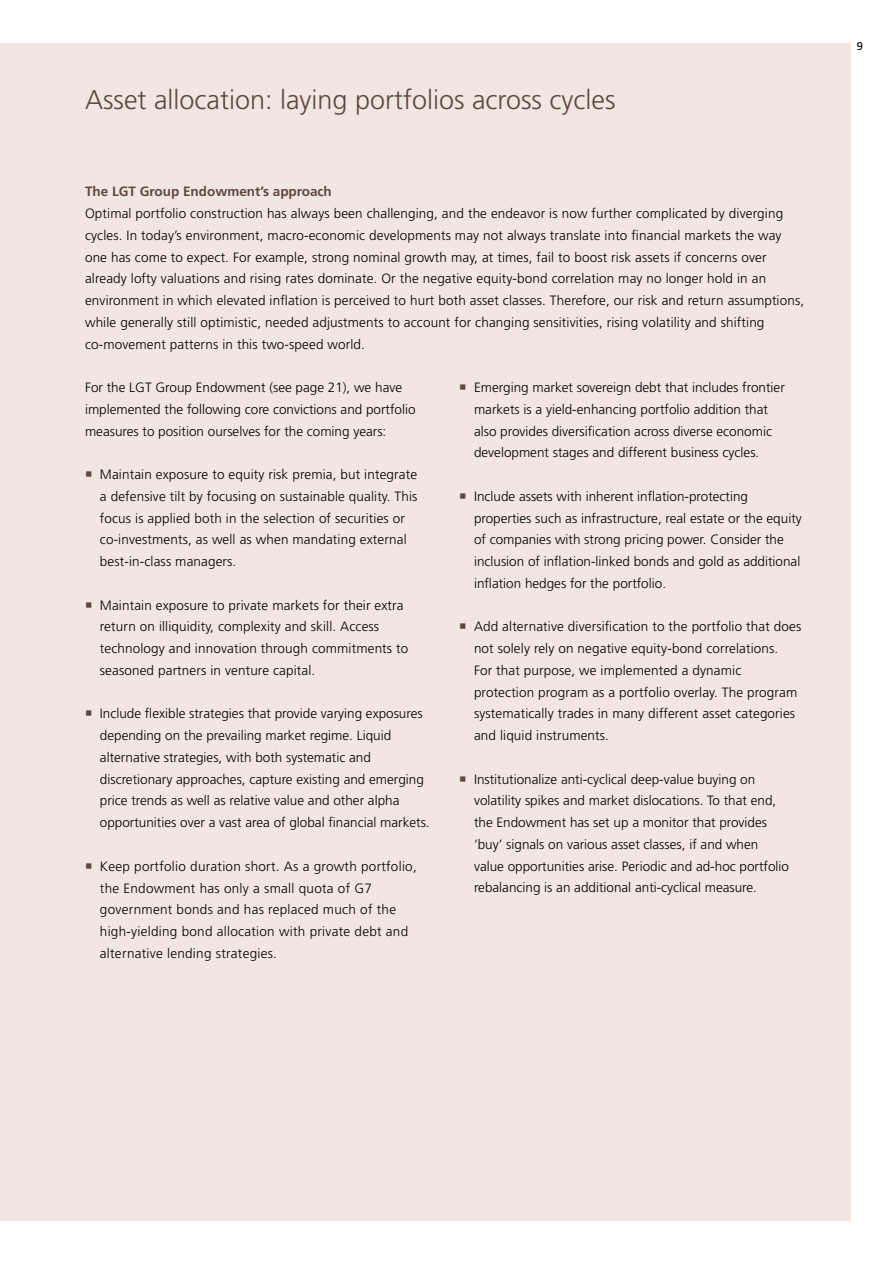
<style>
.page{position:relative;width:893px;height:1263px;background:#fff}
.page>*{position:absolute;margin:0;border:0;box-sizing:border-box;transform-origin:0 0}
.t1{font:300 27px "Frutiger LT Std";color:#5d4840}
.t2{font:300 13.5px/21.8px "Frutiger LT Std";letter-spacing:.01em;color:#000}
.t3{font:700 13.5px "Frutiger LT Std";color:#5d4840}
.t4{font:11.25px "Frutiger LT Std";color:#000}
</style>
<div class="page">
<div style="left:0;top:43px;width:850px;height:1177px;background:#f1e7e0"></div>
<h1 class="t1" style="left:85px;top:85px;width:532px">Asset allocation: laying portfolios across cycles</h1>
<p class="t3" style="left:85px;top:184px;width:248px">The LGT Group Endowment’s approach</p>
<p class="t2" style="left:85px;top:203px;width:721px">Optimal portfolio construction has always been challenging, and the endeavor is now further complicated by diverging cycles. In today’s environment, macro-economic developments may not always translate into financial markets the way one has come to expect. For example, strong nominal growth may, at times, fail to boost risk assets if concerns over already lofty valuations and rising rates dominate. Or the negative equity-bond correlation may no longer hold in an environment in which elevated inflation is perceived to hurt both asset classes. Therefore, our risk and return assumptions, while generally still optimistic, needed adjustments to account for changing sensitivities, rising volatility and shifting co-movement patterns in this two-speed world.</p>
<p class="t2" style="left:85px;top:377px;width:332px">For the LGT Group Endowment (see page 21), we have implemented the following core convictions and portfolio measures to position ourselves for the coming years:</p>
<p class="t2" style="left:100px;top:464px;width:319px">Maintain exposure to equity risk premia, but integrate a defensive tilt by focusing on sustainable quality. This focus is applied both in the selection of securities or co-investments, as well as when mandating external best-in-class managers.</p>
<p class="t2" style="left:100px;top:594px;width:310px">Maintain exposure to private markets for their extra return on illiquidity, complexity and skill. Access technology and innovation through commitments to seasoned partners in venture capital.</p>
<p class="t2" style="left:100px;top:703px;width:331px">Include flexible strategies that provide varying exposures depending on the prevailing market regime. Liquid alternative strategies, with both systematic and discretionary approaches, capture existing and emerging price trends as well as relative value and other alpha opportunities over a vast area of global financial markets.</p>
<p class="t2" style="left:100px;top:855px;width:318px">Keep portfolio duration short. As a growth portfolio, the Endowment has only a small quota of G7 government bonds and has replaced much of the high-yielding bond allocation with private debt and alternative lending strategies.</p>
<p class="t2" style="left:474px;top:377px;width:312px">Emerging market sovereign debt that includes frontier markets is a yield-enhancing portfolio addition that also provides diversification across diverse economic development stages and different business cycles.</p>
<p class="t2" style="left:474px;top:486px;width:329px">Include assets with inherent inflation-protecting properties such as infrastructure, real estate or the equity of companies with strong pricing power. Consider the inclusion of inflation-linked bonds and gold as additional inflation hedges for the portfolio.</p>
<p class="t2" style="left:474px;top:616px;width:329px">Add alternative diversification to the portfolio that does not solely rely on negative equity-bond correlations.<br>For that purpose, we implemented a dynamic protection program as a portfolio overlay. The program systematically trades in many different asset categories and liquid instruments.</p>
<p class="t2" style="left:474px;top:768px;width:317px">Institutionalize anti-cyclical deep-value buying on volatility spikes and market dislocations. To that end, the Endowment has set up a monitor that provides ‘buy’ signals on various asset classes, if and when value opportunities arise. Periodic and ad-hoc portfolio rebalancing is an additional anti-cyclical measure.</p>
<p class="t4" style="left:857px;top:40px;width:8px">9</p>
</div>
